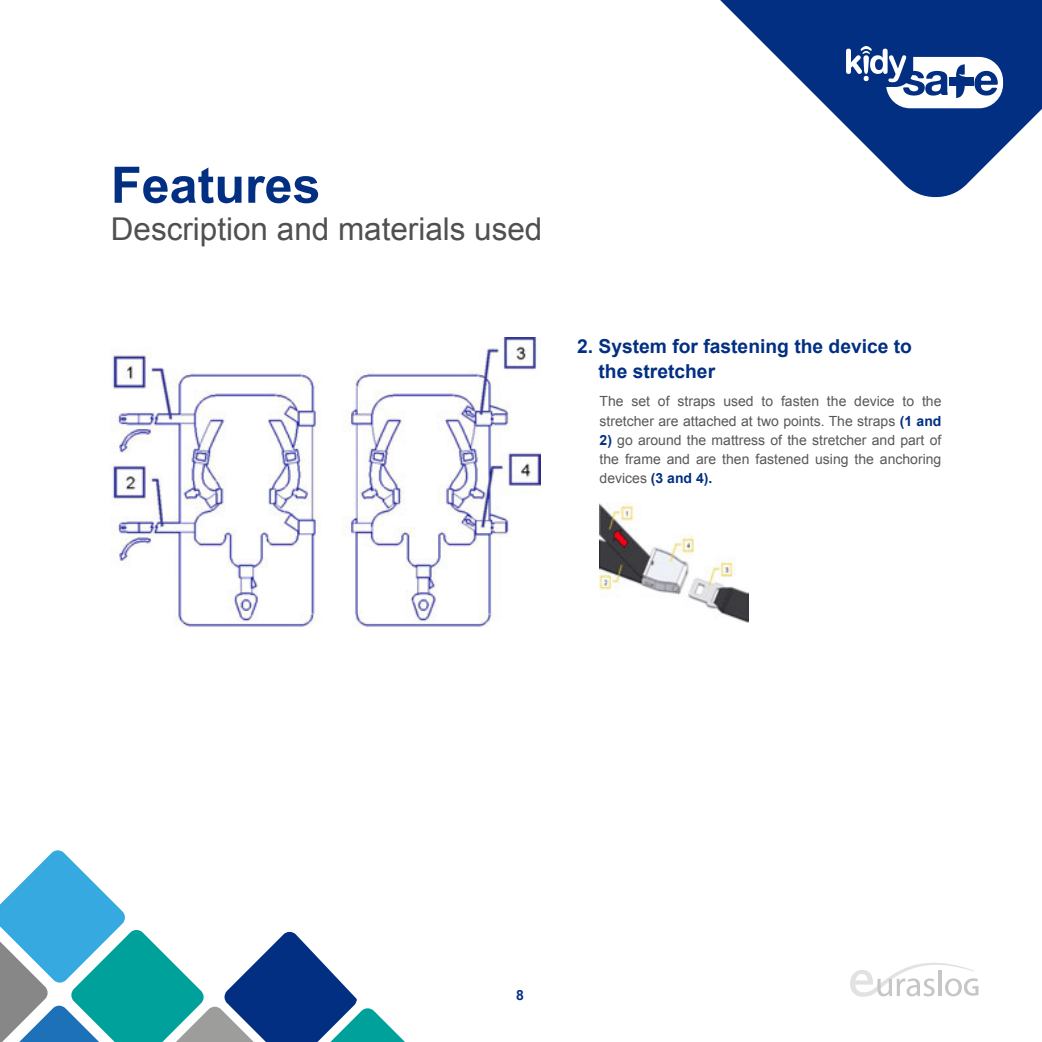
<style>
.page{position:relative;width:1042px;height:1042px;background:#fff}
.page>*{position:absolute;margin:0;border:0;box-sizing:border-box;transform-origin:0 0}
.t1{font:700 50.23px "Arial";color:#022f82}
.t2{font:31.5px "Arial";color:#514f51}
.t3{font:700 19.25px/24.5px "Arial";color:#022f82}
.t4{font:14px/19.2px "Arial";color:#585857}
.t5{font:700 14px "Arial";color:#022f82}
.s1{font-weight:700;color:#022f82}
</style>
<div class="page">
<svg style="left:850px;top:963px;width:128px;height:34px"></svg>
<svg style="left:720px;top:0;width:322px;height:197px;fill:#022f82"></svg>
<svg style="left:846px;top:46px;width:157px;height:62px"></svg>
<img style="left:111px;top:337px;width:429px;height:290px">
<img style="left:599px;top:503px;width:149px;height:119px">
<svg style="left:0;top:850px;width:405px;height:192px"></svg>
<h1 class="t1" style="left:111px;top:152px;width:211px">Features</h1>
<h2 class="t2" style="left:111px;top:208px;width:433px">Description and materials used</h2>
<h3 class="t3" style="left:598px;top:335px;width:315px;text-indent:-21px">2. System for fastening the device to the stretcher</h3>
<p class="t4" style="left:599px;top:392px;width:343px">The set of straps used to fasten the device to the stretcher are attached at two points. The straps <span class="s1">(1 and</span></p>
<p class="t4" style="left:599px;top:430px;width:343px;text-align:justify"><span class="s1">2)</span> go around the mattress of the stretcher and part of the frame and are then fastened using the anchoring devices <span class="s1">(3 and 4).</span></p>
<p class="t5" style="left:516px;top:985px;width:9px">8</p>
</div>
